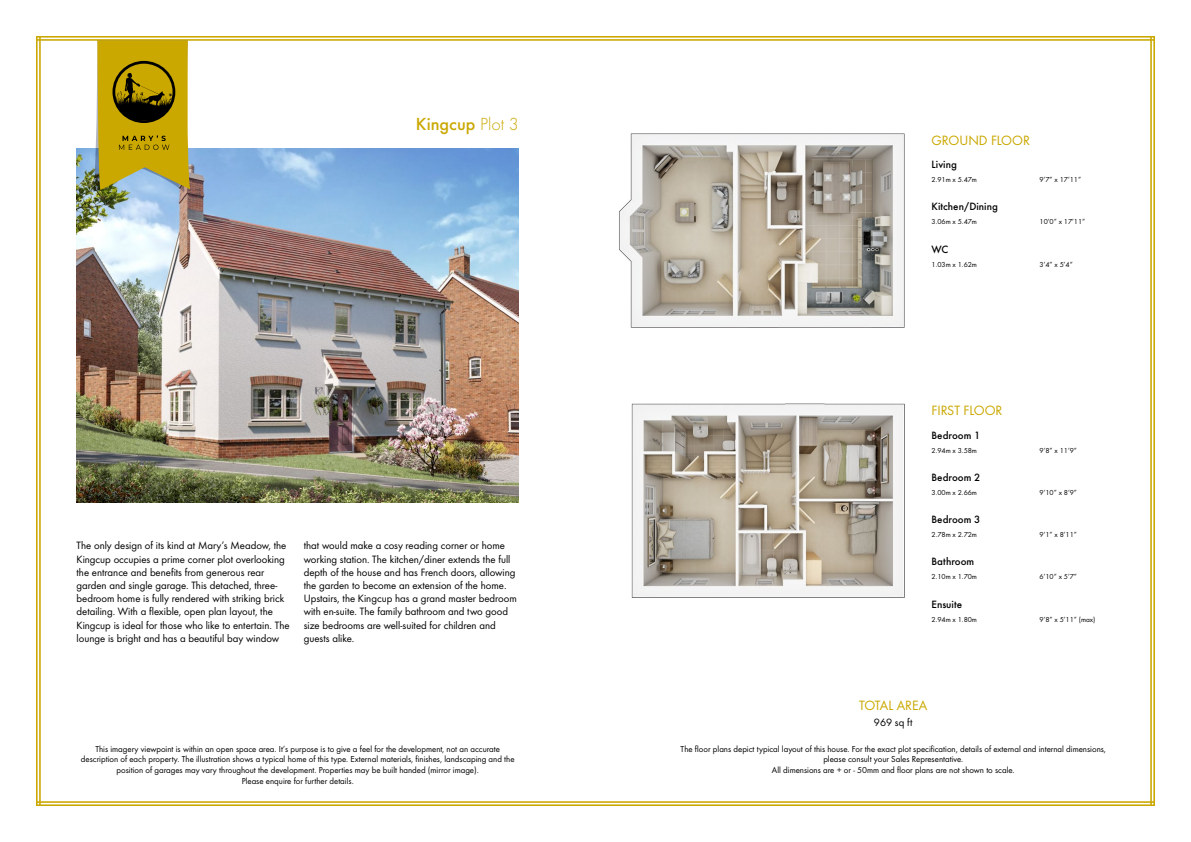
<style>
.page{position:relative;width:1191px;height:842px;background:#fff}
.page>*{position:absolute;margin:0;border:0;box-sizing:border-box;transform-origin:0 0}
.t1{font:500 18.2px "Futura";color:#caa800}
.t2{font:14px "Futura Boo";color:#caa800}
.t3{font:11px/13.2px "Futura Boo";color:#000}
.t4{font:500 11px "Futura";color:#000}
.t5{font:9px/10.8px "Futura Boo";color:#000;text-align:center}
.t6{font:7.5px "Futura Boo";color:#000}
.s1{font-weight:300}
</style>
<div class="page">
<img style="left:77px;top:149px;width:442px;height:354px">
<img style="left:619px;top:133px;width:286px;height:195px">
<img style="left:631px;top:403px;width:274px;height:195px">
<hr style="left:36px;top:801px;width:1119px;height:2px;background:#caa800">
<hr style="left:36px;top:804px;width:1119px;height:2px;background:#caa800">
<hr style="left:36px;top:36px;width:1119px;height:2px;background:#caa800">
<hr style="left:36px;top:39px;width:1119px;height:2px;background:#caa800">
<hr style="left:1153px;top:36px;width:2px;height:770px;background:#caa800">
<hr style="left:1150px;top:36px;width:1px;height:770px;background:#caa800">
<hr style="left:39px;top:36px;width:2px;height:770px;background:#caa800">
<hr style="left:36px;top:36px;width:2px;height:770px;background:#caa800">
<svg style="left:94px;top:40px;width:96px;height:152px;background:#ae981e"></svg>
<h1 class="t1" style="left:416px;top:110px;width:104px">Kingcup <span class="s1">Plot 3</span></h1>
<p class="t3" style="left:77px;top:538px;width:214px">The only design of its kind at Mary’s Meadow, the Kingcup occupies a prime corner plot overlooking the entrance and benefits from generous rear garden and single garage. This detached, three&shy;bedroom home is fully rendered with striking brick detailing. With a flexible, open plan layout, the Kingcup is ideal for those who like to entertain. The lounge is bright and has a beautiful bay window</p>
<p class="t3" style="left:304px;top:538px;width:214px">that would make a cosy reading corner or home working station. The kitchen/diner extends the full depth of the house and has French doors, allowing the garden to become an extension of the home.<br>Upstairs, the Kingcup has a grand master bedroom with en-suite. The family bathroom and two good size bedrooms are well-suited for children and guests alike.</p>
<p class="t2" style="left:931px;top:131px;width:100px">GROUND FLOOR</p>
<p class="t4" style="left:931px;top:156px;width:27px">Living</p>
<p class="t6" style="left:931px;top:175px;width:47px">2.91m x 5.47m</p>
<p class="t6" style="left:1039px;top:175px;width:43px">9’7” x 17’11”</p>
<p class="t4" style="left:931px;top:198px;width:68px">Kitchen/Dining</p>
<p class="t6" style="left:931px;top:217px;width:47px">3.06m x 5.47m</p>
<p class="t6" style="left:1039px;top:217px;width:47px">10’0” x 17’11”</p>
<p class="t4" style="left:931px;top:241px;width:18px">WC</p>
<p class="t6" style="left:931px;top:259px;width:47px">1.03m x 1.62m</p>
<p class="t6" style="left:1039px;top:259px;width:35px">3’4” x 5’4”</p>
<p class="t2" style="left:931px;top:401px;width:72px">FIRST FLOOR</p>
<p class="t4" style="left:931px;top:427px;width:50px">Bedroom 1</p>
<p class="t6" style="left:931px;top:445px;width:47px">2.94m x 3.58m</p>
<p class="t6" style="left:1039px;top:445px;width:39px">9’8” x 11’9”</p>
<p class="t4" style="left:931px;top:469px;width:50px">Bedroom 2</p>
<p class="t6" style="left:931px;top:487px;width:47px">3.00m x 2.66m</p>
<p class="t6" style="left:1039px;top:487px;width:39px">9’10” x 8’9”</p>
<p class="t4" style="left:931px;top:511px;width:50px">Bedroom 3</p>
<p class="t6" style="left:931px;top:529px;width:47px">2.78m x 2.72m</p>
<p class="t6" style="left:1039px;top:529px;width:39px">9’1” x 8’11”</p>
<p class="t4" style="left:931px;top:553px;width:44px">Bathroom</p>
<p class="t6" style="left:931px;top:571px;width:47px">2.10m x 1.70m</p>
<p class="t6" style="left:1039px;top:571px;width:39px">6’10” x 5’7”</p>
<p class="t4" style="left:931px;top:596px;width:32px">Ensuite</p>
<p class="t6" style="left:931px;top:614px;width:47px">2.94m x 1.80m</p>
<p class="t6" style="left:1039px;top:614px;width:57px">9’8” x 5’11” (max)</p>
<p class="t2" style="left:859px;top:696px;width:70px">TOTAL AREA</p>
<p class="t3" style="left:874px;top:716px;width:40px">969 sq ft</p>
<p class="t5" style="left:81px;top:743px;width:435px">This imagery viewpoint is within an open space area. It’s purpose is to give a feel for the development, not an accurate description of each property. The illustration shows a typical home of this type. External materials, finishes, landscaping and the position of garages may vary throughout the development. Properties may be built handed (mirror image).<br>Please enquire for further details.</p>
<p class="t5" style="left:680px;top:743px;width:427px">The floor plans depict typical layout of this house. For the exact plot specification, details of external and internal dimensions, please consult your Sales Representative.<br>All dimensions are + or - 50mm and floor plans are not shown to scale.</p>
</div>
